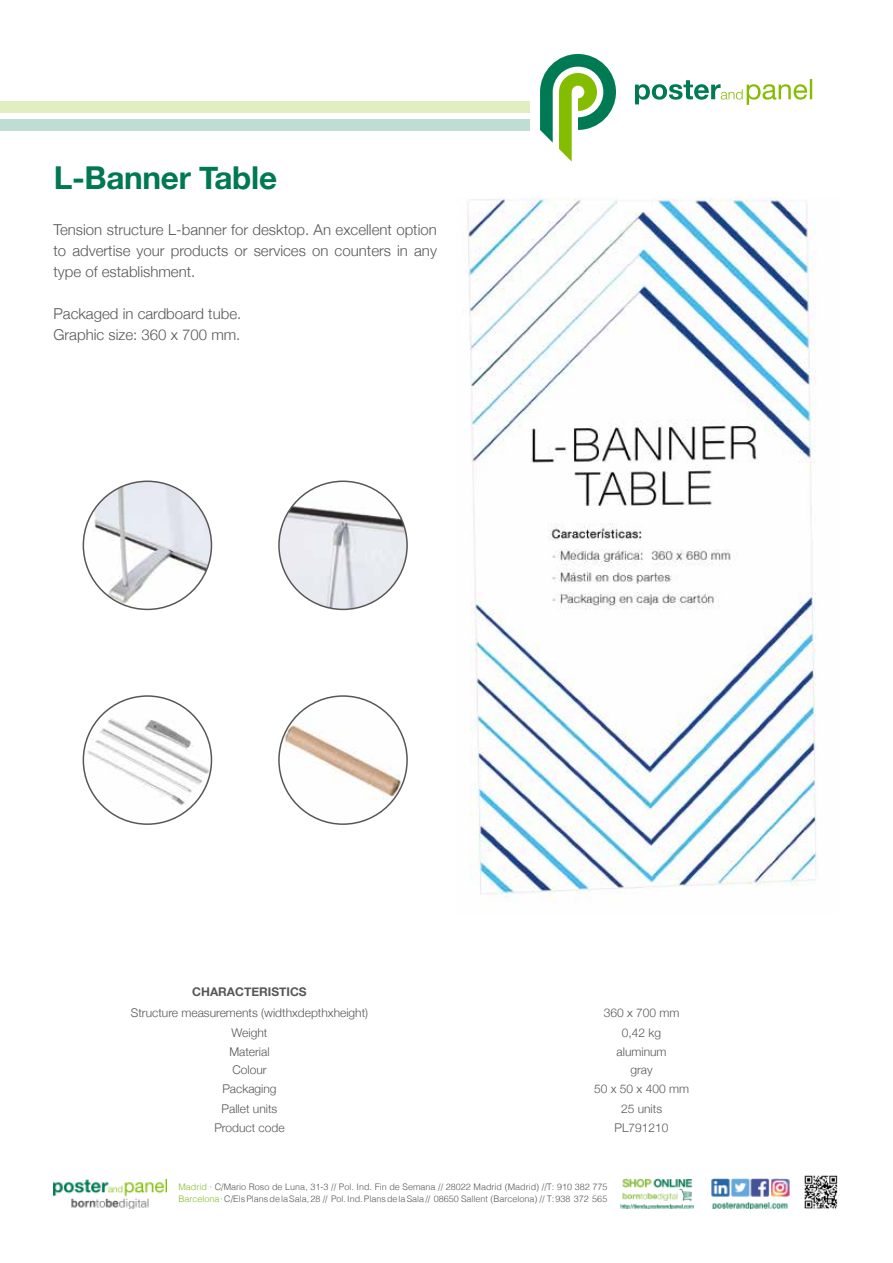
<style>
.page{position:relative;width:893px;height:1263px;background:#fff}
.page>*{position:absolute;margin:0;border:0;box-sizing:border-box;transform-origin:0 0}
.t1{font:700 31.5px "Helvetica Neue";letter-spacing:-.01em;color:#007852}
.t2{font:300 15px/21px "Helvetica Neue";color:#575756;text-align:justify}
.t3{font:300 12px "Helvetica Neue";color:#575756}
.t4{font:700 12px "Helvetica Neue";color:#575756}
.t5{font:300 9px/12px "Helvetica";color:#585756}
.s1{color:#84bc28}
</style>
<div class="page">
<svg style="left:635px;top:79px;width:177px;height:26px"></svg>
<svg style="left:540px;top:54px;width:76px;height:108px"></svg>
<div style="left:0;top:101px;width:530px;height:12px;background:#e0eec0"></div>
<div style="left:0;top:119px;width:530px;height:12px;background:#c0ddd4"></div>
<img style="left:467px;top:197px;width:350px;height:703px">
<img style="left:83px;top:481px;width:128px;height:128px;border-radius:64px">
<img style="left:279px;top:481px;width:128px;height:128px;border-radius:64px">
<img style="left:279px;top:696px;width:128px;height:128px;border-radius:64px">
<img style="left:83px;top:696px;width:128px;height:128px;border-radius:64px">
<img style="left:711px;top:1178px;width:78px;height:31px">
<img style="left:620px;top:1178px;width:74px;height:31px">
<img style="left:804px;top:1175px;width:34px;height:34px">
<img style="left:53px;top:1179px;width:113px;height:30px">
<h1 class="t1" style="left:54px;top:153px;width:225px">L-Banner Table</h1>
<h2 class="t2" style="left:53px;top:218px;width:385px">Tension structure L-banner for desktop. An excellent option to advertise your products or services on counters in any type of establishment.</h2>
<h2 class="t2" style="left:53px;top:302px;width:189px">Packaged in cardboard tube.<br>Graphic size: 360 x 700 mm.</h2>
<h3 class="t4" style="left:192px;top:982px;width:116px">CHARACTERISTICS</h3>
<h3 class="t3" style="left:131px;top:1003px;width:239px">Structure measurements (widthxdepthxheight)</h3>
<h3 class="t3" style="left:604px;top:1003px;width:77px">360 x 700 mm</h3>
<h3 class="t3" style="left:232px;top:1022px;width:37px">Weight</h3>
<h3 class="t3" style="left:622px;top:1022px;width:41px">0,42 kg</h3>
<h3 class="t3" style="left:229px;top:1042px;width:42px">Material</h3>
<h3 class="t3" style="left:617px;top:1042px;width:51px">aluminum</h3>
<h3 class="t3" style="left:232px;top:1060px;width:36px">Colour</h3>
<h3 class="t3" style="left:630px;top:1060px;width:24px">gray</h3>
<h3 class="t3" style="left:222px;top:1079px;width:56px">Packaging</h3>
<h3 class="t3" style="left:594px;top:1079px;width:96px">50 x 50 x 400 mm</h3>
<h3 class="t3" style="left:222px;top:1098px;width:57px">Pallet units</h3>
<h3 class="t3" style="left:621px;top:1098px;width:43px">25 units</h3>
<h3 class="t3" style="left:214px;top:1118px;width:72px">Product code</h3>
<h3 class="t3" style="left:614px;top:1118px;width:56px">PL791210</h3>
<p class="t5" style="left:178px;top:1180px;width:430px"><span class="s1">Madrid</span> · C/Mario Roso de Luna, 31-3 // Pol. Ind. Fin de Semana // 28022 Madrid (Madrid) //T: 910 382 775<br><span class="s1">Barcelona</span> · C/Els Plans de la Sala, 28 // Pol. Ind. Plans de la Sala // 08650 Sallent (Barcelona) // T: 938 372 565</p>
</div>
